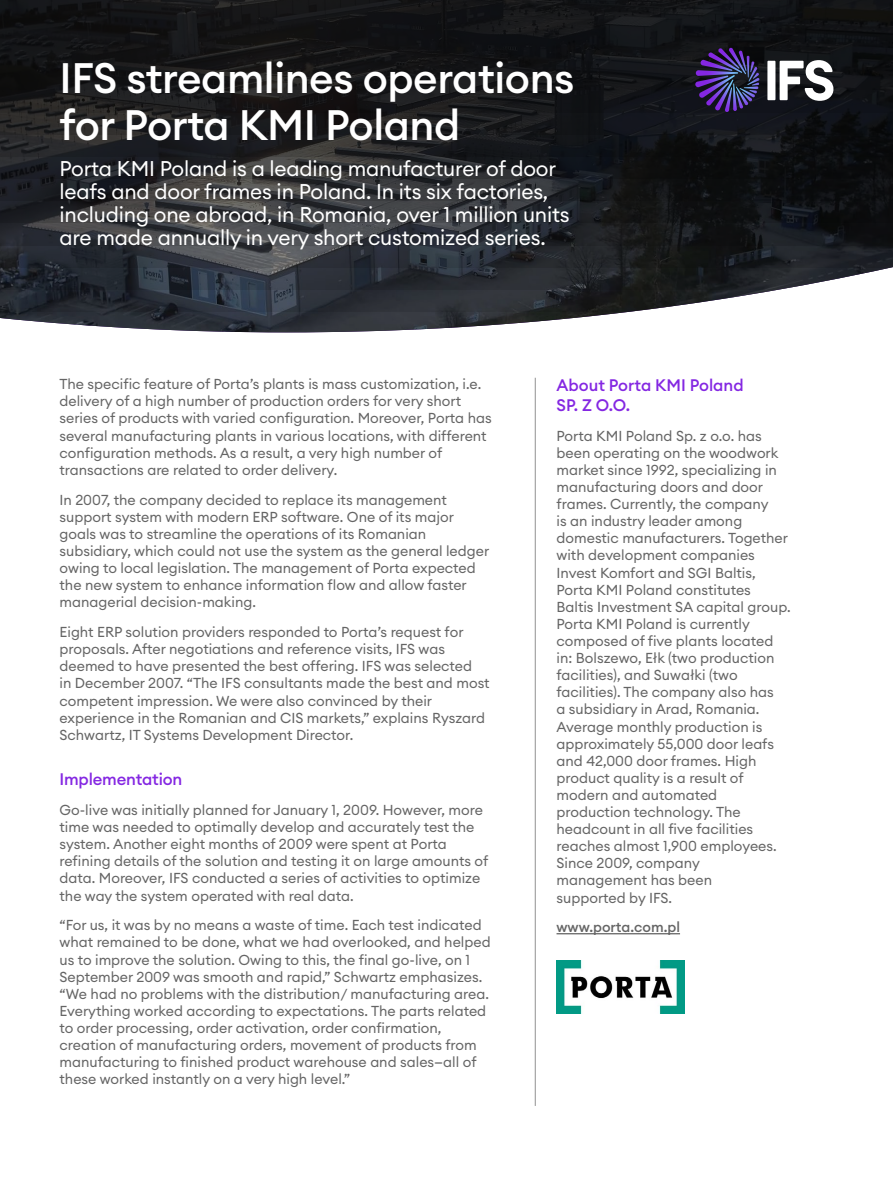
<style>
.page{position:relative;width:893px;height:1191px;background:#fff}
.page>*{position:absolute;margin:0;border:0;box-sizing:border-box;transform-origin:0 0}
.t1{font:500 42px/46.2px "Euclid Circular A";letter-spacing:-.01em;color:#fff}
.t2{font:21px/23.2px "Euclid Circular A";letter-spacing:-.01em;color:#fff}
.t3{font:500 16.5px/19.8px "Euclid Circular A";letter-spacing:-.01em;color:#8427e2}
.t4{font:14.25px/17.1px "Euclid Circular A";color:#656565}
.t5{font:500 14.25px "Euclid Circular A";color:#656565}
</style>
<div class="page">
<svg style="left:0;top:0;width:893px;height:332px;background:#292b2e"></svg>
<hr style="left:556px;top:933px;width:124px;height:1px;background:#656565">
<svg style="left:767px;top:60px;width:66px;height:41px"></svg>
<svg style="left:695px;top:48px;width:65px;height:63px;background:#382a62"></svg>
<hr style="left:535px;top:378px;width:1px;height:728px;background:#919191">
<img style="left:556px;top:960px;width:128px;height:53px">
<h1 class="t1" style="left:60px;top:55px;width:516px">IFS streamlines operations for Porta KMI Poland</h1>
<h2 class="t2" style="left:60px;top:156px;width:512px">Porta KMI Poland is a leading manufacturer of door leafs and door frames in Poland. In its six factories, including one abroad, in Romania, over 1 million units are made annually in very short customized series.</h2>
<p class="t4" style="left:60px;top:375px;width:434px">The specific feature of Porta’s plants is mass customization, i.e. delivery of a high number of production orders for very short series of products with varied configuration. Moreover, Porta has several manufacturing plants in various locations, with different configuration methods. As a result, a very high number of transactions are related to order delivery.</p>
<p class="t4" style="left:60px;top:491px;width:431px">In 2007, the company decided to replace its management support system with modern ERP software. One of its major goals was to streamline the operations of its Romanian subsidiary, which could not use the system as the general ledger owing to local legislation. The management of Porta expected the new system to enhance information flow and allow faster managerial decision-making.</p>
<p class="t4" style="left:60px;top:623px;width:432px">Eight ERP solution providers responded to Porta’s request for proposals. After negotiations and reference visits, IFS was deemed to have presented the best offering. IFS was selected<br>in December 2007. “The IFS consultants made the best and most competent impression. We were also convinced by their experience in the Romanian and CIS markets,” explains Ryszard Schwartz, IT Systems Development Director.</p>
<p class="t3" style="left:60px;top:769px;width:124px">Implementation</p>
<p class="t4" style="left:60px;top:801px;width:430px">Go-live was initially planned for January 1, 2009. However, more time was needed to optimally develop and accurately test the system. Another eight months of 2009 were spent at Porta refining details of the solution and testing it on large amounts of data. Moreover, IFS conducted a series of activities to optimize the way the system operated with real data.</p>
<p class="t4" style="left:60px;top:916px;width:433px">“For us, it was by no means a waste of time. Each test indicated what remained to be done, what we had overlooked, and helped us to improve the solution. Owing to this, the final go-live, on 1<br>September 2009 was smooth and rapid,” Schwartz emphasizes. “We had no problems with the distribution/ manufacturing area.<br>Everything worked according to expectations. The parts related to order processing, order activation, order confirmation, creation of manufacturing orders, movement of products from manufacturing to finished product warehouse and sales—all of these worked instantly on a very high level.”</p>
<p class="t3" style="left:556px;top:375px;width:189px">About Porta KMI Poland<br>SP. Z O.O.</p>
<p class="t4" style="left:556px;top:427px;width:236px">Porta KMI Poland Sp. z o.o. has been operating on the woodwork market since 1992, specializing in manufacturing doors and door frames. Currently, the company<br>is an industry leader among domestic manufacturers. Together with development companies<br>Invest Komfort and SGI Baltis,<br>Porta KMI Poland constitutes<br>Baltis Investment SA capital group.<br>Porta KMI Poland is currently composed of five plants located in: Bolszewo, Ełk (two production facilities), and Suwałki (two facilities). The company also has<br>a subsidiary in Arad, Romania.<br>Average monthly production is approximately 55,000 door leafs and 42,000 door frames. High product quality is a result of modern and automated production technology. The headcount in all five facilities reaches almost 1,900 employees.<br>Since 2009, company management has been<br>supported by IFS.</p>
<p class="t5" style="left:556px;top:918px;width:125px">www.porta.com.pl</p>
</div>
